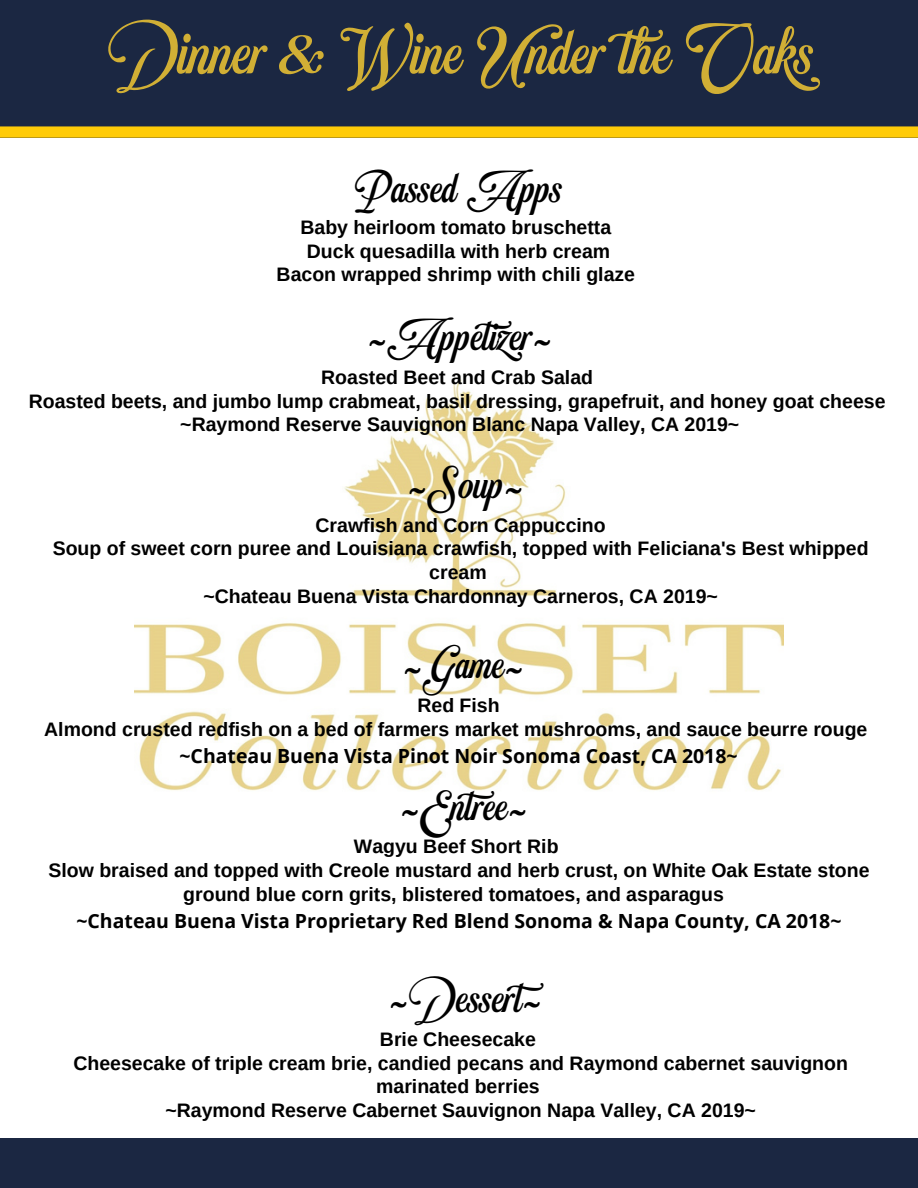
<style>
.page{position:relative;width:918px;height:1188px;background:#fff}
.page>*{position:absolute;margin:0;border:0;box-sizing:border-box;transform-origin:0 0}
.t1{font:54px "White Dream PERSONALUSEONLY";color:#d1af35}
.t2{font:36px "White Dream PERSONALUSEONLY";color:#000}
.t3{font:700 19.5px/23.7px "Arimo";color:#000;text-align:center}
.t4{font:700 19.5px "Open Sans";color:#000}
</style>
<div class="page">
<div style="left:0;top:0;width:918px;height:138px;background:#1b2742"></div>
<div style="left:0;top:126px;width:918px;height:12px;background:#ffcb08"></div>
<div style="left:0;top:1138px;width:918px;height:50px;background:#1b2742"></div>
<img style="left:134px;top:379px;width:650px;height:412px">
<p class="t1" style="left:108px;top:19px;width:719px">Dinner &amp; Wine Under the Oaks</p>
<p class="t2" style="left:355px;top:166px;width:209px">Passed Apps</p>
<p class="t3" style="left:300px;top:215px;width:312px">Baby heirloom tomato bruschetta</p>
<p class="t3" style="left:307px;top:239px;width:305px">Duck quesadilla with herb cream</p>
<p class="t3" style="left:277px;top:263px;width:360px">Bacon wrapped shrimp with chili glaze</p>
<p class="t2" style="left:367px;top:314px;width:186px">~Appetizer~</p>
<p class="t3" style="left:321px;top:366px;width:273px">Roasted Beet and Crab Salad</p>
<p class="t3" style="left:29px;top:389px;width:858px">Roasted beets, and jumbo lump crabmeat, basil dressing, grapefruit, and honey goat cheese</p>
<p class="t3" style="left:180px;top:413px;width:561px">~Raymond Reserve Sauvignon Blanc Napa Valley, CA 2019~</p>
<p class="t2" style="left:408px;top:462px;width:118px">~Soup~</p>
<p class="t3" style="left:316px;top:513px;width:292px">Crawfish and Corn Cappuccino</p>
<p class="t3" style="left:53px;top:537px;width:817px">Soup of sweet corn puree and Louisiana crawfish, topped with Feliciana's Best whipped cream</p>
<p class="t3" style="left:203px;top:584px;width:516px">~Chateau Buena Vista Chardonnay Carneros, CA 2019~</p>
<p class="t2" style="left:403px;top:642px;width:123px">~Game~</p>
<p class="t3" style="left:417px;top:693px;width:84px">Red Fish</p>
<p class="t3" style="left:44px;top:717px;width:825px">Almond crusted redfish on a bed of farmers market mushrooms, and sauce beurre rouge</p>
<p class="t4" style="left:179px;top:742px;width:560px">~Chateau Buena Vista Pinot Noir Sonoma Coast, CA 2018~</p>
<p class="t2" style="left:400px;top:784px;width:129px">~Entree~</p>
<p class="t3" style="left:354px;top:835px;width:206px">Wagyu Beef Short Rib</p>
<p class="t3" style="left:48px;top:858px;width:823px">Slow braised and topped with Creole mustard and herb crust, on White Oak Estate stone ground blue corn grits, blistered tomatoes, and asparagus</p>
<p class="t4" style="left:76px;top:907px;width:767px">~Chateau Buena Vista Proprietary Red Blend Sonoma &amp; Napa County, CA 2018~</p>
<p class="t2" style="left:389px;top:976px;width:164px">~Dessert~</p>
<p class="t3" style="left:380px;top:1028px;width:158px">Brie Cheesecake</p>
<p class="t3" style="left:73px;top:1051px;width:776px">Cheesecake of triple cream brie, candied pecans and Raymond cabernet sauvignon marinated berries</p>
<p class="t3" style="left:165px;top:1098px;width:592px">~Raymond Reserve Cabernet Sauvignon Napa Valley, CA 2019~</p>
</div>
